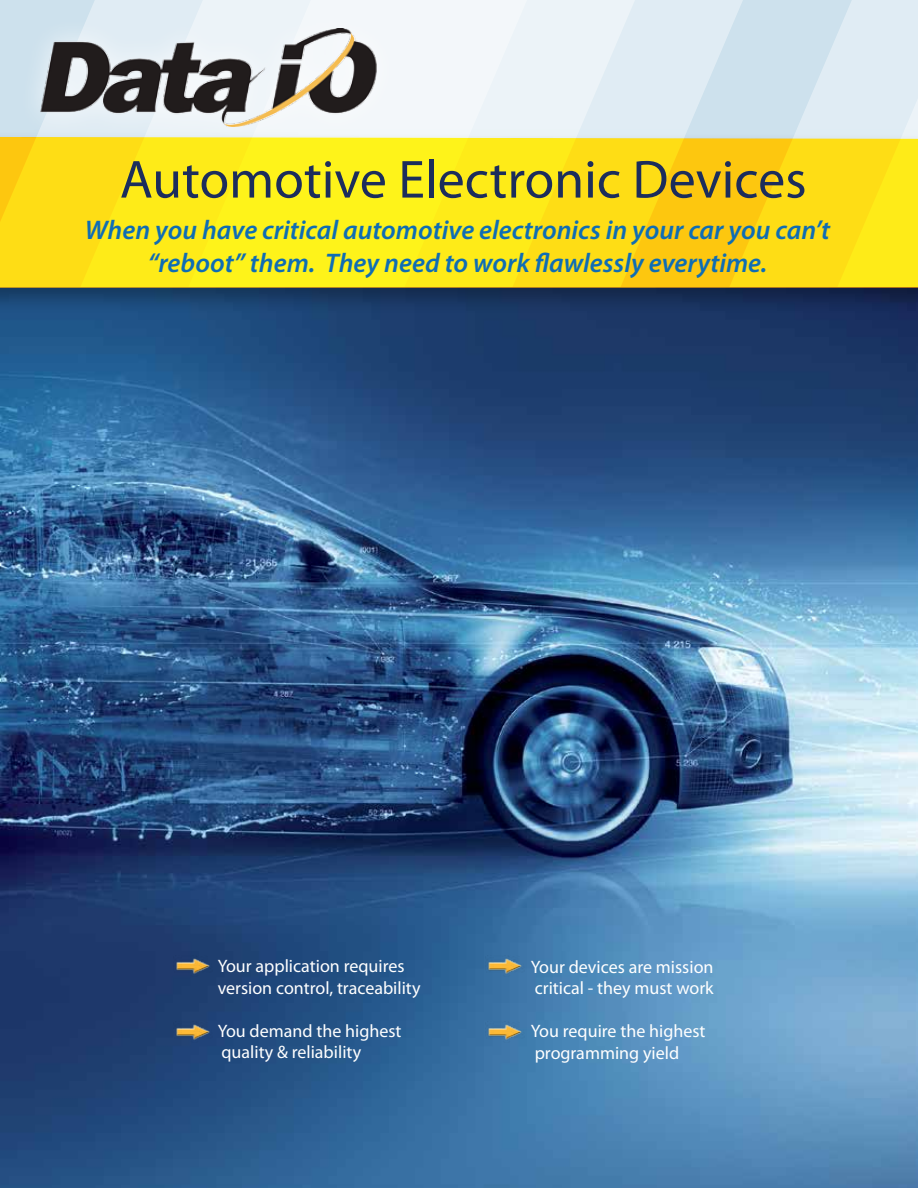
<style>
.page{position:relative;width:918px;height:1188px;background:#fff}
.page>*{position:absolute;margin:0;border:0;box-sizing:border-box;transform-origin:0 0}
.t1{font:54px "Myriad Pro";color:#1c2d5c}
.t2{font:italic 600 27px/32.4px "Myriad Pro";color:#0f6db4;text-align:center}
.t3{font:18px/21.6px "Myriad Pro";color:#fff}
</style>
<div class="page">
<svg style="left:320px;top:0;width:598px;height:130px"></svg>
<div style="left:17px;top:4px;width:384px;height:147px;background:#fff;opacity:.75"></div>
<img style="left:26px;top:28px;width:365px;height:99px">
<img style="left:0;top:315px;width:918px;height:873px">
<div style="left:0;top:130px;width:918px;height:185px;background:#000;opacity:.3"></div>
<svg style="left:0;top:136px;width:918px;height:152px;background:#fde218"></svg>
<img style="left:173px;top:956px;width:39px;height:21px">
<img style="left:173px;top:1021px;width:39px;height:22px">
<img style="left:486px;top:956px;width:39px;height:21px">
<img style="left:486px;top:1021px;width:39px;height:22px">
<h1 class="t1" style="left:120px;top:146px;width:688px">Automotive Electronic Devices</h1>
<h2 class="t2" style="left:85px;top:213px;width:747px">When you have critical automotive electronics in your car you can’t “reboot” them. They need to work flawlessly everytime.</h2>
<p class="t3" style="left:218px;top:955px;width:204px">Your application requires version control, traceability</p>
<p class="t3" style="left:218px;top:1020px;width:185px">You demand the highest quality &amp; reliability</p>
<p class="t3" style="left:531px;top:955px;width:184px">Your devices are mission critical - they must work</p>
<p class="t3" style="left:531px;top:1020px;width:176px">You require the highest programming yield</p>
</div>
